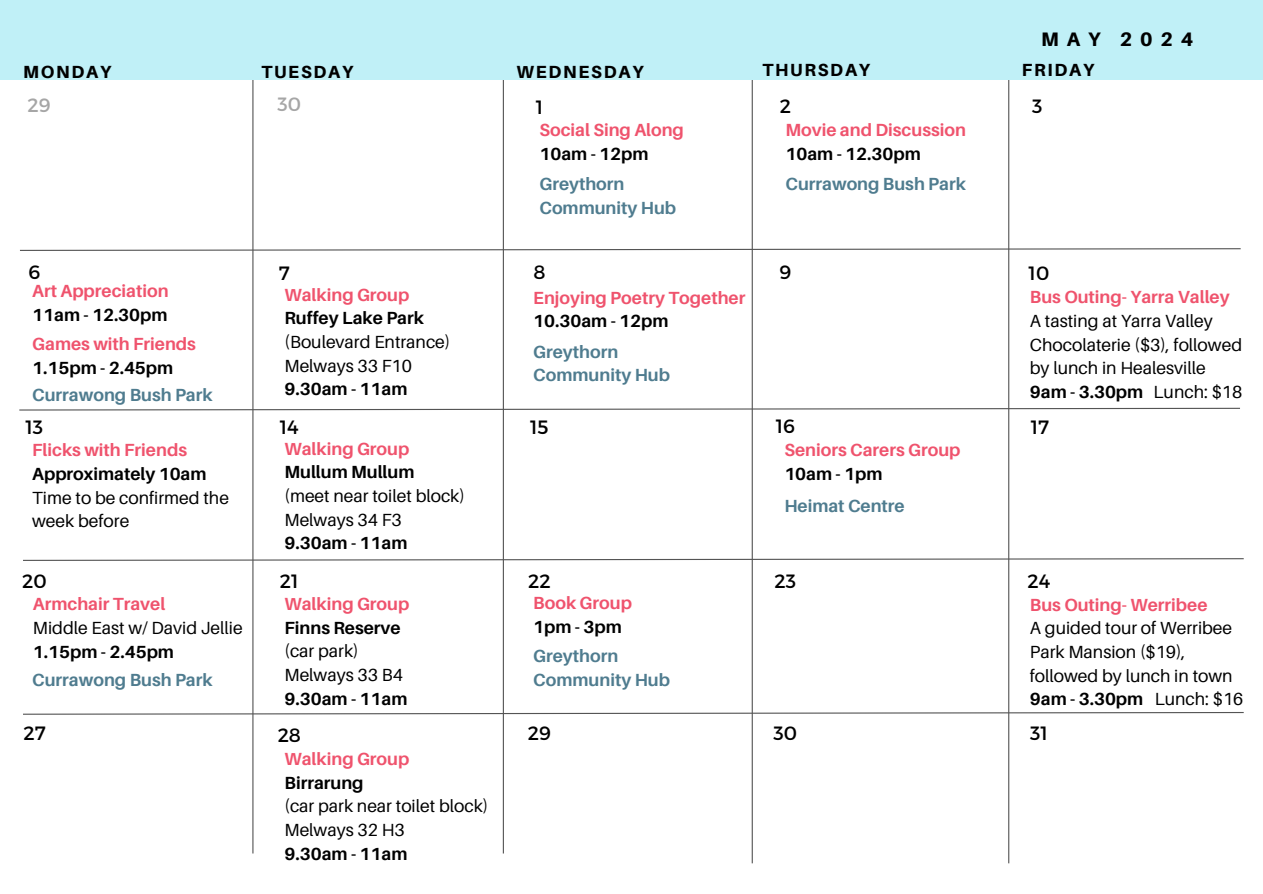
<style>
.page{position:relative;width:1263px;height:894px;background:#fff}
.page>*{position:absolute;margin:0;border:0;box-sizing:border-box;transform-origin:0 0}
.t1{font:800 19.5px "Aileron";letter-spacing:.4em;color:#000}
.t2{font:19.2px "Montserrat";color:#000}
.t3{font:19.2px "Montserrat";color:#a6a6a6}
.t4{font:17.55px/23.7px "Aileron";color:#000}
.t5{font:700 17.55px "Aileron";color:#ef536d}
.t6{font:700 17.55px "Aileron";color:#000}
.t7{font:700 17.55px/23.7px "Aileron";color:#4f7c8f}
.t8{font:800 17.55px "Aileron";letter-spacing:.1em;color:#000}
.s1{font-weight:700}
</style>
<div class="page">
<svg style="left:20px;top:247px;width:1221px;height:4px"></svg>
<svg style="left:23px;top:557px;width:1221px;height:4px"></svg>
<svg style="left:23px;top:711px;width:1221px;height:4px"></svg>
<hr style="left:252px;top:41px;width:1px;height:812px;background:#545454">
<hr style="left:752px;top:50px;width:1px;height:813px;background:#545454">
<hr style="left:503px;top:41px;width:1px;height:812px;background:#545454">
<hr style="left:1008px;top:50px;width:1px;height:813px;background:#545454">
<div style="left:0;top:0;width:1263px;height:80px;background:#c0f0f7"></div>
<svg style="left:19px;top:407px;width:1221px;height:4px"></svg>
<p class="t1" style="left:1041px;top:27px;width:153px">MAY 2024</p>
<p class="t8" style="left:23px;top:61px;width:90px">MONDAY</p>
<p class="t8" style="left:261px;top:61px;width:94px">TUESDAY</p>
<p class="t8" style="left:516px;top:61px;width:129px">WEDNESDAY</p>
<p class="t8" style="left:762px;top:59px;width:109px">THURSDAY</p>
<p class="t8" style="left:1022px;top:59px;width:74px">FRIDAY</p>
<p class="t3" style="left:28px;top:93px;width:25px">29</p>
<p class="t3" style="left:277px;top:92px;width:25px">30</p>
<p class="t2" style="left:536px;top:95px;width:9px">1</p>
<p class="t2" style="left:780px;top:93px;width:13px">2</p>
<p class="t2" style="left:1032px;top:93px;width:12px">3</p>
<p class="t5" style="left:539px;top:119px;width:146px">Social Sing Along</p>
<p class="t6" style="left:539px;top:143px;width:111px">10am - 12pm</p>
<p class="t7" style="left:539px;top:172px;width:138px">Greythorn<br>Community Hub</p>
<p class="t5" style="left:785px;top:119px;width:182px">Movie and Discussion</p>
<p class="t6" style="left:785px;top:143px;width:137px">10am - 12.30pm</p>
<p class="t7" style="left:785px;top:172px;width:182px">Currawong Bush Park</p>
<p class="t2" style="left:29px;top:259px;width:13px">6</p>
<p class="t2" style="left:279px;top:261px;width:12px">7</p>
<p class="t2" style="left:533px;top:259px;width:14px">8</p>
<p class="t2" style="left:779px;top:259px;width:13px">9</p>
<p class="t2" style="left:1028px;top:261px;width:22px">10</p>
<p class="t5" style="left:32px;top:280px;width:138px">Art Appreciation</p>
<p class="t6" style="left:32px;top:304px;width:137px">11am - 12.30pm</p>
<p class="t5" style="left:32px;top:333px;width:165px">Games with Friends</p>
<p class="t6" style="left:32px;top:356px;width:143px">1.15pm - 2.45pm</p>
<p class="t7" style="left:32px;top:382px;width:182px">Currawong Bush Park</p>
<p class="t5" style="left:284px;top:284px;width:126px">Walking Group</p>
<p class="t6" style="left:284px;top:307px;width:141px">Ruffey Lake Park</p>
<p class="t4" style="left:284px;top:329px;width:167px">(Boulevard Entrance)<br>Melways 33 F10</p>
<p class="t6" style="left:284px;top:378px;width:124px">9.30am - 11am</p>
<p class="t5" style="left:533px;top:287px;width:214px">Enjoying Poetry Together</p>
<p class="t6" style="left:533px;top:310px;width:137px">10.30am - 12pm</p>
<p class="t7" style="left:533px;top:339px;width:138px">Greythorn<br>Community Hub</p>
<p class="t5" style="left:1030px;top:286px;width:201px">Bus Outing- Yarra Valley</p>
<p class="t4" style="left:1030px;top:308px;width:214px">A tasting at Yarra Valley<br>Chocolaterie ($3), followed by lunch in Healesville<br><span class="s1">9am - 3.30pm</span> Lunch: $18</p>
<p class="t2" style="left:26px;top:414px;width:19px">13</p>
<p class="t2" style="left:280px;top:414px;width:20px">14</p>
<p class="t2" style="left:530px;top:414px;width:20px">15</p>
<p class="t2" style="left:776px;top:413px;width:21px">16</p>
<p class="t2" style="left:1031px;top:414px;width:20px">17</p>
<p class="t5" style="left:32px;top:439px;width:156px">Flicks with Friends</p>
<p class="t6" style="left:32px;top:463px;width:176px">Approximately 10am</p>
<p class="t4" style="left:32px;top:485px;width:198px">Time to be confirmed the week before</p>
<p class="t5" style="left:284px;top:437px;width:126px">Walking Group</p>
<p class="t6" style="left:284px;top:461px;width:131px">Mullum Mullum</p>
<p class="t4" style="left:284px;top:483px;width:182px">(meet near toilet block)<br>Melways 34 F3</p>
<p class="t6" style="left:284px;top:532px;width:124px">9.30am - 11am</p>
<p class="t5" style="left:784px;top:439px;width:178px">Seniors Carers Group</p>
<p class="t6" style="left:784px;top:463px;width:100px">10am - 1pm</p>
<p class="t7" style="left:784px;top:493px;width:122px">Heimat Centre</p>
<p class="t2" style="left:22px;top:569px;width:26px">20</p>
<p class="t2" style="left:280px;top:569px;width:20px">21</p>
<p class="t2" style="left:528px;top:568px;width:24px">22</p>
<p class="t2" style="left:775px;top:569px;width:23px">23</p>
<p class="t2" style="left:1027px;top:568px;width:24px">24</p>
<p class="t5" style="left:33px;top:593px;width:134px">Armchair Travel</p>
<p class="t4" style="left:33px;top:615px;width:211px">Middle East w/ David Jellie</p>
<p class="t6" style="left:33px;top:640px;width:143px">1.15pm - 2.45pm</p>
<p class="t7" style="left:32px;top:668px;width:182px">Currawong Bush Park</p>
<p class="t5" style="left:284px;top:593px;width:126px">Walking Group</p>
<p class="t6" style="left:284px;top:616px;width:118px">Finns Reserve</p>
<p class="t4" style="left:284px;top:638px;width:120px">(car park)<br>Melways 33 B4</p>
<p class="t6" style="left:284px;top:687px;width:124px">9.30am - 11am</p>
<p class="t5" style="left:533px;top:591px;width:100px">Book Group</p>
<p class="t6" style="left:533px;top:615px;width:90px">1pm - 3pm</p>
<p class="t7" style="left:533px;top:644px;width:138px">Greythorn<br>Community Hub</p>
<p class="t5" style="left:1030px;top:593px;width:179px">Bus Outing- Werribee</p>
<p class="t4" style="left:1030px;top:615px;width:215px">A guided tour of Werribee<br>Park Mansion ($19), followed by lunch in town<br><span class="s1">9am - 3.30pm</span> Lunch: $16</p>
<p class="t2" style="left:23px;top:721px;width:24px">27</p>
<p class="t2" style="left:278px;top:722px;width:25px">28</p>
<p class="t2" style="left:528px;top:721px;width:25px">29</p>
<p class="t2" style="left:774px;top:721px;width:25px">30</p>
<p class="t2" style="left:1030px;top:721px;width:19px">31</p>
<p class="t5" style="left:284px;top:747px;width:126px">Walking Group</p>
<p class="t6" style="left:284px;top:771px;width:81px">Birrarung</p>
<p class="t4" style="left:284px;top:793px;width:205px">(car park near toilet block)<br>Melways 32 H3</p>
<p class="t6" style="left:284px;top:842px;width:124px">9.30am - 11am</p>
</div>
